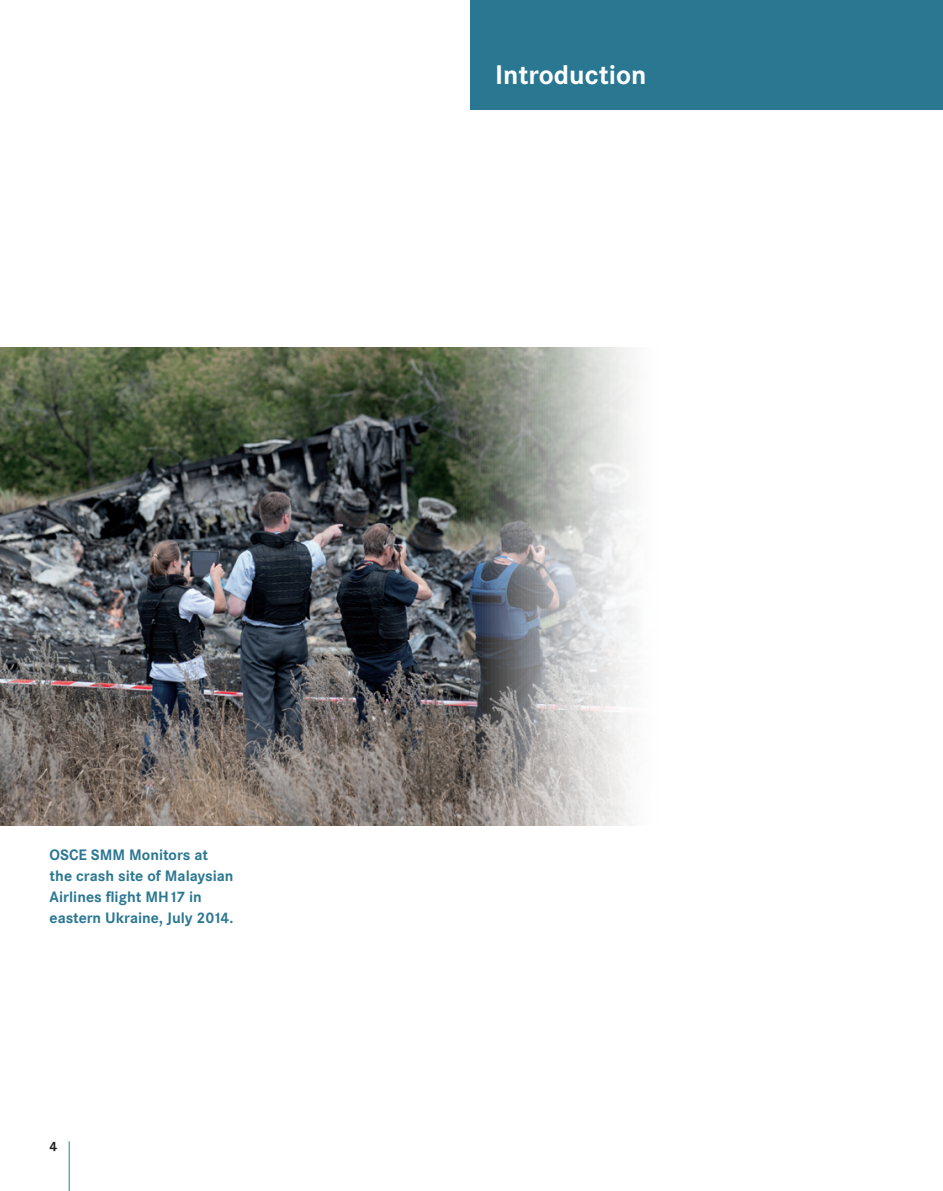
<style>
.page{position:relative;width:943px;height:1191px;background:#fff}
.page>*{position:absolute;margin:0;border:0;box-sizing:border-box;transform-origin:0 0}
.t1{font:700 28px "Corporate S";color:#fff}
.t2{font:700 15.75px/21px "Corporate S";color:#2a7792}
.t3{font:700 14px "Corporate S";color:#231f20}
</style>
<div class="page">
<hr style="left:69px;top:1141px;width:1px;height:50px;background:#2a7792">
<div style="left:470px;top:0;width:473px;height:109px;background:#2a7792"></div>
<img style="left:0;top:347px;width:635px;height:479px">
<h1 class="t1" style="left:495px;top:59px;width:153px">Introduction</h1>
<p class="t2" style="left:50px;top:844px;width:185px">OSCE SMM Monitors at the crash site of Malaysian<br>Airlines flight MH17 in eastern Ukraine, July 2014.</p>
<p class="t3" style="left:50px;top:1138px;width:9px">4</p>
</div>
